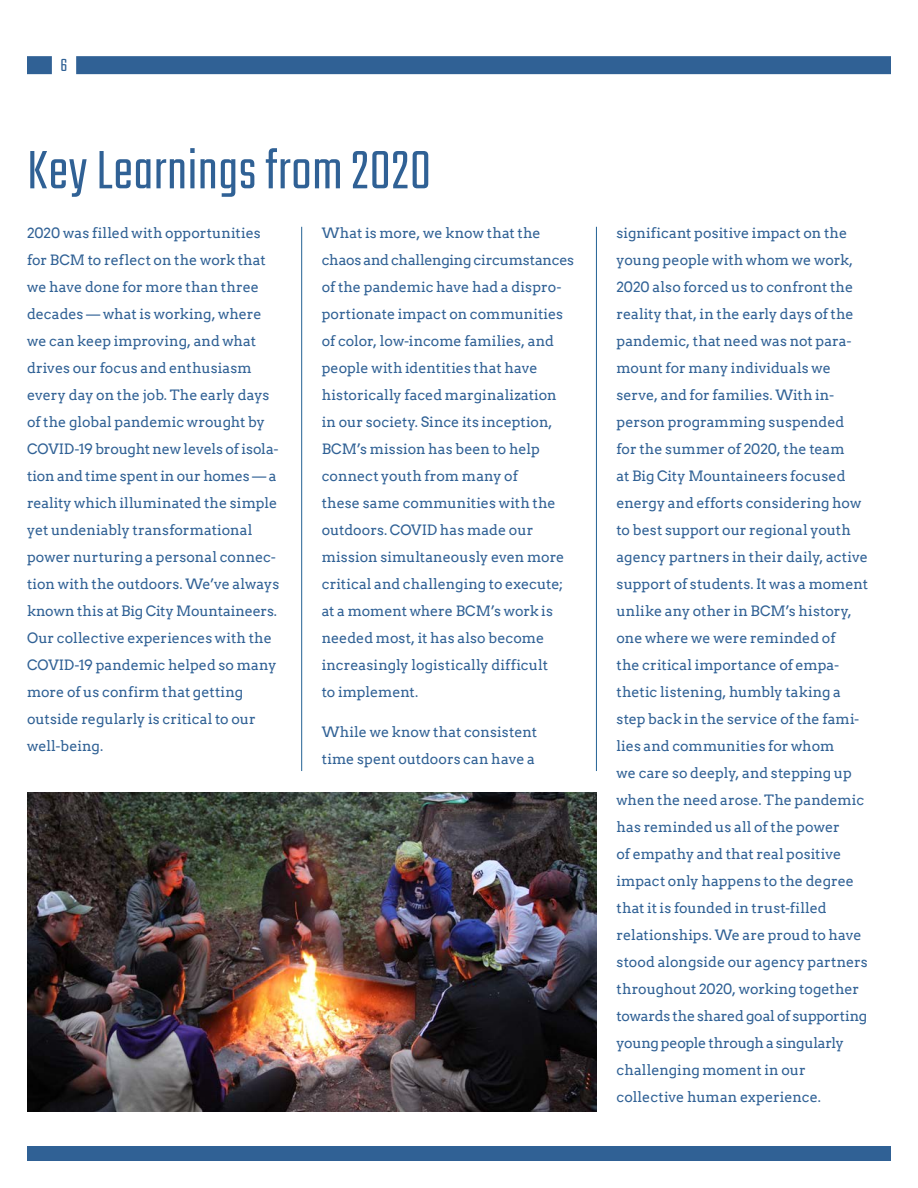
<style>
.page{position:relative;width:918px;height:1188px;background:#fff}
.page>*{position:absolute;margin:0;border:0;box-sizing:border-box;transform-origin:0 0}
.TITLE_LARGE{font:300 60px "Teko";letter-spacing:.01em;color:#306195}
.t1{font:300 19.5px "Teko";color:#306195}
.INTRO_COPY{font:14.25px/27px "Arvo";color:#306195}
</style>
<div class="page">
<img style="left:27px;top:793px;width:569px;height:318px">
<hr style="left:301px;top:227px;width:1px;height:544px;background:#236194">
<hr style="left:596px;top:227px;width:1px;height:544px;background:#236194">
<div style="left:76px;top:56px;width:815px;height:18px;background:#306195"></div>
<div style="left:27px;top:56px;width:25px;height:18px;background:#306195"></div>
<div style="left:27px;top:1146px;width:864px;height:15px;background:#306195"></div>
<h2 class="t1" style="left:61px;top:54px;width:8px">6</h2>
<p class="TITLE_LARGE" style="left:27px;top:137px;width:406px">Key Learnings from 2020</p>
<p class="INTRO_COPY" style="left:27px;top:219px;width:254px">2020 was filled with opportunities for BCM to reflect on the work that we have done for more than three decades — what is working, where we can keep improving, and what drives our focus and enthusiasm every day on the job. The early days of the global pandemic wrought by COVID-19 brought new levels of isola&shy;tion and time spent in our homes — a reality which illuminated the simple yet undeniably transformational power nurturing a personal connec&shy;tion with the outdoors. We’ve always known this at Big City Mountaineers.<br>Our collective experiences with the COVID-19 pandemic helped so many more of us confirm that getting outside regularly is critical to our well-being.</p>
<p class="INTRO_COPY" style="left:322px;top:219px;width:254px">What is more, we know that the chaos and challenging circumstances of the pandemic have had a dispro&shy;portionate impact on communities of color, low-income families, and people with identities that have historically faced marginalization in our society. Since its inception,<br>BCM’s mission has been to help connect youth from many of<br>these same communities with the outdoors. COVID has made our mission simultaneously even more critical and challenging to execute; at a moment where BCM’s work is needed most, it has also become increasingly logistically difficult<br>to implement.</p>
<p class="INTRO_COPY" style="left:322px;top:719px;width:217px">While we know that consistent time spent outdoors can have a</p>
<p class="INTRO_COPY" style="left:616px;top:219px;width:253px">significant positive impact on the young people with whom we work, 2020 also forced us to confront the reality that, in the early days of the pandemic, that need was not para&shy;mount for many individuals we serve, and for families. With in&shy;person programming suspended for the summer of 2020, the team<br>at Big City Mountaineers focused energy and efforts considering how to best support our regional youth agency partners in their daily, active support of students. It was a moment unlike any other in BCM’s history, one where we were reminded of<br>the critical importance of empa&shy;thetic listening, humbly taking a step back in the service of the fami&shy;lies and communities for whom<br>we care so deeply, and stepping up when the need arose. The pandemic has reminded us all of the power<br>of empathy and that real positive impact only happens to the degree that it is founded in trust-filled relationships. We are proud to have stood alongside our agency partners throughout 2020, working together towards the shared goal of supporting young people through a singularly challenging moment in our collective human experience.</p>
</div>
